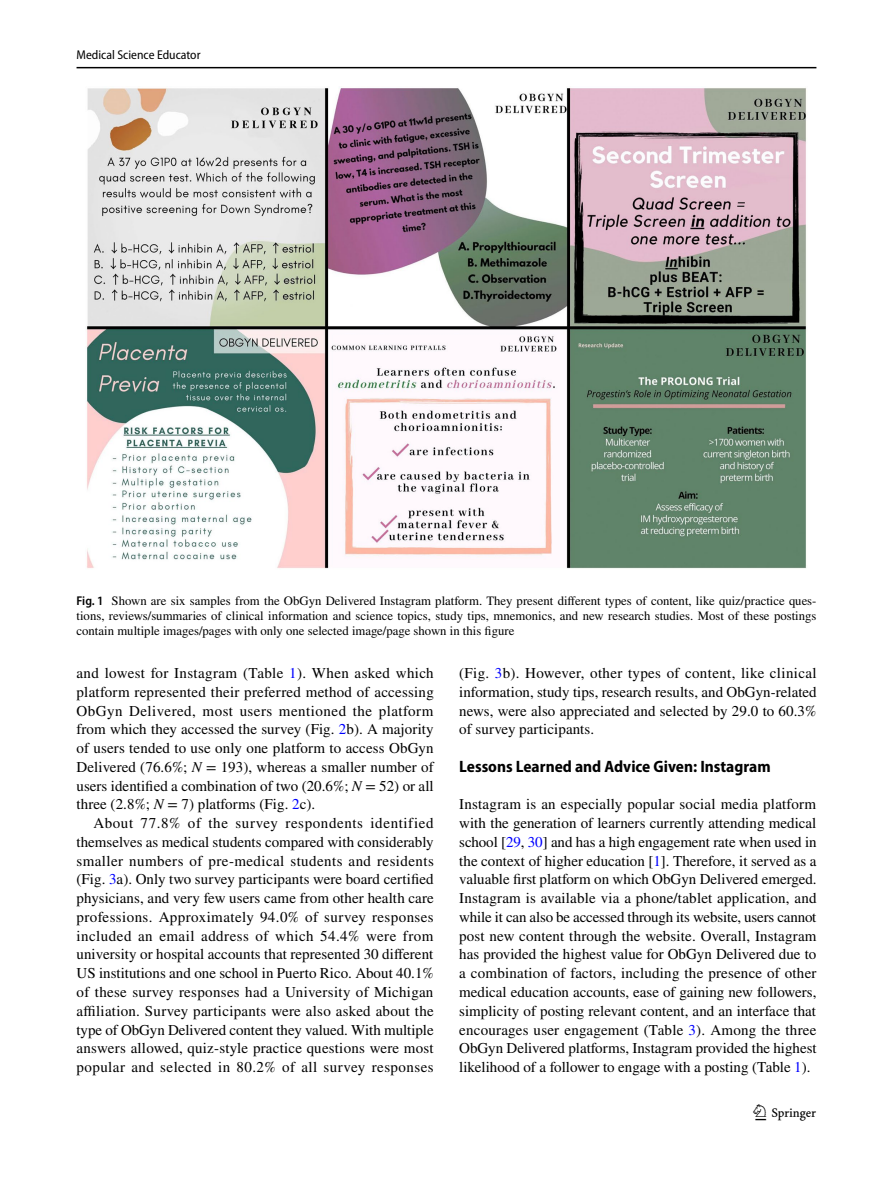
<style>
.page{position:relative;width:893px;height:1187px;background:#fff}
.page>*{position:absolute;margin:0;border:0;box-sizing:border-box;transform-origin:0 0}
.t1{font:22.5px "Springnew Regular 3";color:#000}
.t2{font:700 semi-condensed 16.5px "Myriad Pro";color:#000}
.t3{font:15px/18.8px "STIX";letter-spacing:.005em;color:#000;text-align:justify}
.t4{font:12.75px/15px "STIX";color:#000;text-align:justify}
.t5{font:semi-condensed 12.75px "Myriad Pro";color:#000}
.s1{font-family:"Myriad Pro";font-weight:600;font-stretch:semi-condensed}
.s2{color:#00f}
.s3{font-style:italic}
</style>
<div class="page">
<hr style="left:77px;top:67px;width:739px;height:1px;background:#000">
<img style="left:86px;top:87px;width:721px;height:482px">
<p class="t5" style="left:77px;top:48px;width:125px">Medical Science Educator</p>
<p class="t4" style="left:77px;top:593px;width:741px"><span class="s1">Fig. 1</span> Shown are six samples from the ObGyn Delivered Instagram platform. They present different types of content, like quiz/practice ques&shy;tions, reviews/summaries of clinical information and science topics, study tips, mnemonics, and new research studies. Most of these postings contain multiple images/pages with only one selected image/page shown in this figure</p>
<p class="t3" style="left:77px;top:664px;width:359px">and lowest for Instagram (Table <span class="s2">1</span>). When asked which platform represented their preferred method of accessing ObGyn Delivered, most users mentioned the platform from which they accessed the survey (Fig. <span class="s2">2</span>b). A majority of users tended to use only one platform to access ObGyn Delivered (76.6%; <span class="s3">N</span> = 193), whereas a smaller number of users identified a combination of two (20.6%; <span class="s3">N</span> = 52) or all three (2.8%; <span class="s3">N</span> = 7) platforms (Fig. <span class="s2">2</span>c).</p>
<p class="t3" style="left:77px;top:814px;width:359px;text-indent:17px">About 77.8% of the survey respondents identified themselves as medical students compared with considerably smaller numbers of pre-medical students and residents (Fig. <span class="s2">3</span>a). Only two survey participants were board certified physicians, and very few users came from other health care professions. Approximately 94.0% of survey responses included an email address of which 54.4% were from university or hospital accounts that represented 30 different US institutions and one school in Puerto Rico. About 40.1% of these survey responses had a University of Michigan affiliation. Survey participants were also asked about the type of ObGyn Delivered content they valued. With multiple answers allowed, quiz-style practice questions were most popular and selected in 80.2% of all survey responses</p>
<p class="t3" style="left:459px;top:664px;width:359px">(Fig. <span class="s2">3</span>b). However, other types of content, like clinical information, study tips, research results, and ObGyn-related news, were also appreciated and selected by 29.0 to 60.3% of survey participants.</p>
<p class="t2" style="left:459px;top:757px;width:313px">Lessons Learned and Advice Given: Instagram</p>
<p class="t3" style="left:459px;top:796px;width:359px">Instagram is an especially popular social media platform with the generation of learners currently attending medical school [<span class="s2">29</span>, <span class="s2">30</span>] and has a high engagement rate when used in the context of higher education [<span class="s2">1</span>]. Therefore, it served as a valuable first platform on which ObGyn Delivered emerged.<br>Instagram is available via a phone/tablet application, and while it can also be accessed through its website, users cannot post new content through the website. Overall, Instagram has provided the highest value for ObGyn Delivered due to a combination of factors, including the presence of other medical education accounts, ease of gaining new followers, simplicity of posting relevant content, and an interface that encourages user engagement (Table <span class="s2">3</span>). Among the three ObGyn Delivered platforms, Instagram provided the highest likelihood of a follower to engage with a posting (Table <span class="s2">1</span>).</p>
<h1 class="t1" style="left:755px;top:1104px;width:62px">1 3</h1>
</div>
